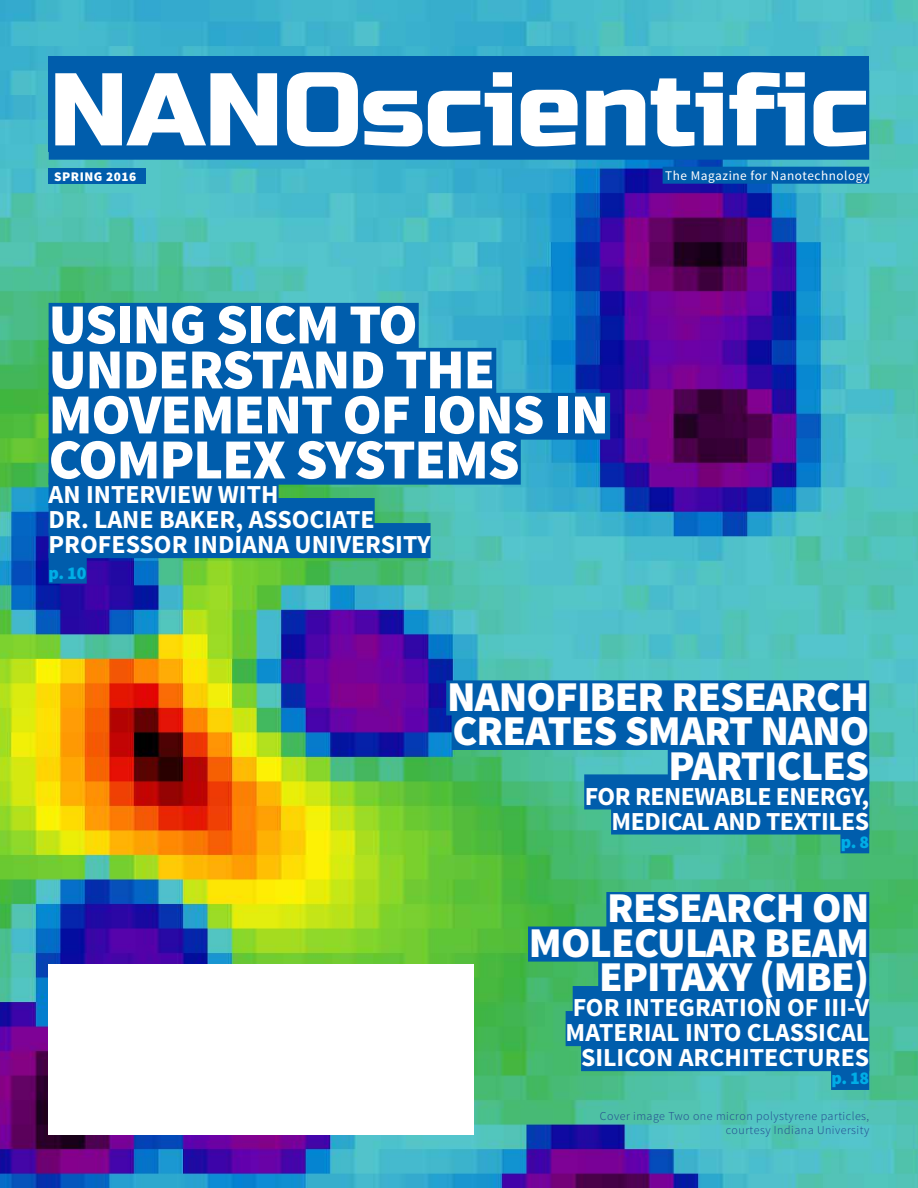
<style>
.page{position:relative;width:918px;height:1188px;background:#fff}
.page>*{position:absolute;margin:0;border:0;box-sizing:border-box;transform-origin:0 0}
.t1{font:103.05px "Russo One";letter-spacing:-.01em;color:#fff;scale:1.06 1}
.t2{font:900 56.7px/45px "Source Sans Pro";letter-spacing:-.02em;color:#fff}
.t3{font:900 42.6px/34.5px "Source Sans Pro";letter-spacing:-.02em;color:#fff;text-align:right}
.t4{font:700 25.95px/25px "Source Sans Pro";color:#fff}
.t5{font:700 25.95px/25px "Source Sans Pro";letter-spacing:-.02em;color:#fff;text-align:right}
.t6{font:900 18px "Source Sans Pro";color:#00aee6}
.t7{font:13.2px "Source Sans Pro";letter-spacing:.04em;color:#fff}
.t8{font:900 13.2px "Source Sans Pro";letter-spacing:.04em;color:#fff}
.t9{font:300 12px/14.4px "Source Sans Pro";letter-spacing:.04em;color:#21448d;text-align:right}
</style>
<div class="page">
<img style="left:0;top:0;width:918px;height:1188px">
<div style="left:49px;top:56px;width:820px;height:95px;background:#005dac"></div>
<div style="left:49px;top:70px;width:820px;height:90px;background:#005dac"></div>
<div style="left:49px;top:168px;width:97px;height:16px;background:#005dac"></div>
<div style="left:663px;top:167px;width:206px;height:17px;background:#005dac"></div>
<div style="left:49px;top:964px;width:425px;height:170px;background:#fff"></div>
<div style="left:49px;top:303px;width:370px;height:47px;background:#005dac"></div>
<div style="left:49px;top:348px;width:447px;height:47px;background:#005dac"></div>
<div style="left:49px;top:393px;width:561px;height:47px;background:#005dac"></div>
<div style="left:49px;top:438px;width:472px;height:47px;background:#005dac"></div>
<div style="left:49px;top:473px;width:230px;height:35px;background:#005dac"></div>
<div style="left:49px;top:498px;width:326px;height:35px;background:#005dac"></div>
<div style="left:49px;top:523px;width:382px;height:35px;background:#005dac"></div>
<div style="left:49px;top:549px;width:38px;height:35px;background:#005dac"></div>
<div style="left:606px;top:892px;width:263px;height:35px;background:#005dac"></div>
<div style="left:528px;top:927px;width:341px;height:35px;background:#005dac"></div>
<div style="left:598px;top:961px;width:271px;height:35px;background:#005dac"></div>
<div style="left:573px;top:986px;width:296px;height:35px;background:#005dac"></div>
<div style="left:566px;top:1011px;width:303px;height:35px;background:#005dac"></div>
<div style="left:581px;top:1036px;width:288px;height:35px;background:#005dac"></div>
<div style="left:831px;top:1064px;width:38px;height:26px;background:#005dac"></div>
<div style="left:446px;top:680px;width:423px;height:35px;background:#005dac"></div>
<div style="left:452px;top:715px;width:417px;height:35px;background:#005dac"></div>
<div style="left:668px;top:749px;width:201px;height:35px;background:#005dac"></div>
<div style="left:584px;top:774px;width:285px;height:35px;background:#005dac"></div>
<div style="left:611px;top:799px;width:258px;height:36px;background:#005dac"></div>
<div style="left:840px;top:828px;width:29px;height:25px;background:#005dac"></div>
<h1 class="t1" style="left:49px;top:50px;width:776px">NANOscientific</h1>
<p class="t8" style="left:54px;top:168px;width:84px">SPRING 2016</p>
<p class="t7" style="left:665px;top:168px;width:205px">The Magazine for Nanotechnology</p>
<h2 class="t2" style="left:49px;top:305px;width:562px">USING SICM TO<br>UNDERSTAND THE<br>MOVEMENT OF IONS IN<br>COMPLEX SYSTEMS</h2>
<p class="t4" style="left:49px;top:483px;width:384px">AN INTERVIEW WITH<br>DR. LANE BAKER, ASSOCIATE<br>PROFESSOR INDIANA UNIVERSITY</p>
<p class="t6" style="left:49px;top:561px;width:39px">p. 10</p>
<h3 class="t3" style="left:447px;top:681px;width:424px">NANOFIBER RESEARCH<br>CREATES SMART NANO<br>PARTICLES</h3>
<p class="t5" style="left:585px;top:785px;width:286px">FOR RENEWABLE ENERGY,<br>MEDICAL AND TEXTILES</p>
<p class="t6" style="left:841px;top:830px;width:30px">p. 8</p>
<h3 class="t3" style="left:529px;top:893px;width:342px">RESEARCH ON<br>MOLECULAR BEAM<br>EPITAXY (MBE)</h3>
<p class="t4" style="left:566px;top:996px;width:305px;text-align:center">FOR INTEGRATION OF III-V<br>MATERIAL INTO CLASSICAL<br>SILICON ARCHITECTURES</p>
<p class="t6" style="left:831px;top:1067px;width:39px">p. 18</p>
<p class="t9" style="left:600px;top:1108px;width:271px">Cover image Two one micron polystyrene particles, courtesy Indiana University</p>
</div>
